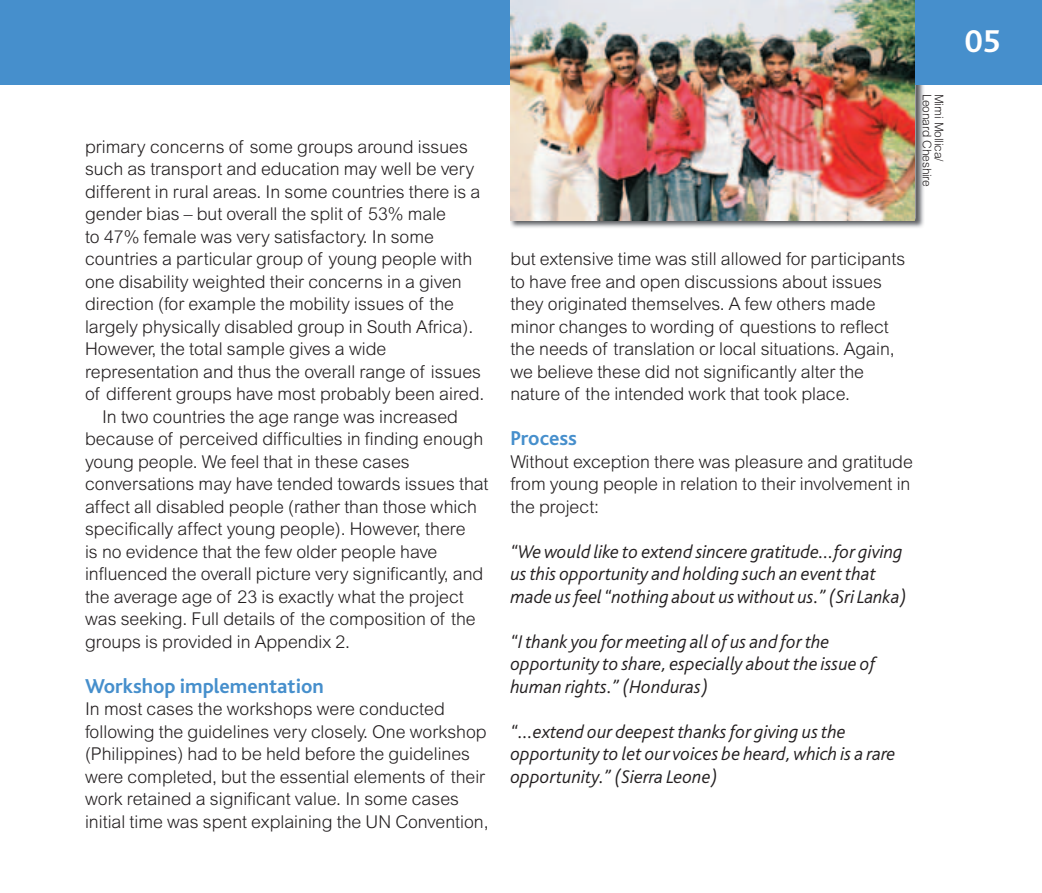
<style>
.page{position:relative;width:1042px;height:893px;background:#fff}
.page>*{position:absolute;margin:0;border:0;box-sizing:border-box;transform-origin:0 0}
.t1{font:700 33px "Bliss";color:#fff}
.t2{font:700 21px "Bliss";color:#468fcc}
.t3{font:italic 300 19.2px/22.5px "Bliss";color:#231f20}
.t4{font:300 17.7px/22.5px "Arial";color:#231f20}
.t5{font:300 12px "Arial";letter-spacing:-.015em;color:#231f20}
</style>
<div class="page">
<img style="left:510px;top:85px;width:414px;height:143px">
<div style="left:0;top:0;width:1042px;height:85px;background:#468fcc"></div>
<img style="left:510px;top:0;width:404px;height:221px">
<p class="t4" style="left:85px;top:137px;width:384px">primary concerns of some groups around issues</p>
<p class="t4" style="left:85px;top:160px;width:391px">such as transport and education may well be very</p>
<p class="t4" style="left:85px;top:182px;width:397px">different in rural areas. In some countries there is a</p>
<p class="t4" style="left:85px;top:205px;width:363px">gender bias – but overall the split of 53% male</p>
<p class="t4" style="left:85px;top:227px;width:350px">to 47% female was very satisfactory. In some</p>
<p class="t4" style="left:85px;top:250px;width:389px">countries a particular group of young people with</p>
<p class="t4" style="left:85px;top:272px;width:378px">one disability weighted their concerns in a given</p>
<p class="t4" style="left:85px;top:295px;width:371px">direction (for example the mobility issues of the</p>
<p class="t4" style="left:85px;top:317px;width:390px">largely physically disabled group in South Africa).</p>
<p class="t4" style="left:85px;top:340px;width:303px">However, the total sample gives a wide</p>
<p class="t4" style="left:85px;top:362px;width:397px">representation and thus the overall range of issues</p>
<p class="t4" style="left:85px;top:385px;width:401px">of different groups have most probably been aired.</p>
<p class="t4" style="left:102px;top:407px;width:357px">In two countries the age range was increased</p>
<p class="t4" style="left:85px;top:430px;width:400px">because of perceived difficulties in finding enough</p>
<p class="t4" style="left:85px;top:452px;width:326px">young people. We feel that in these cases</p>
<p class="t4" style="left:85px;top:475px;width:405px">conversations may have tended towards issues that</p>
<p class="t4" style="left:85px;top:497px;width:393px">affect all disabled people (rather than those which</p>
<p class="t4" style="left:85px;top:520px;width:382px">specifically affect young people). However, there</p>
<p class="t4" style="left:85px;top:542px;width:354px">is no evidence that the few older people have</p>
<p class="t4" style="left:85px;top:565px;width:400px">influenced the overall picture very significantly, and</p>
<p class="t4" style="left:85px;top:587px;width:380px">the average age of 23 is exactly what the project</p>
<p class="t4" style="left:85px;top:610px;width:392px">was seeking. Full details of the composition of the</p>
<p class="t4" style="left:85px;top:632px;width:267px">groups is provided in Appendix 2.</p>
<p class="t2" style="left:85px;top:678px;width:240px">Workshop implementation</p>
<p class="t4" style="left:85px;top:700px;width:405px">In most cases the workshops were conducted following the guidelines very closely. One workshop (Philippines) had to be held before the guidelines were completed, but the essential elements of their work retained a significant value. In some cases initial time was spent explaining the UN Convention,</p>
<p class="t5" style="left:931px;top:94px;width:95px;rotate:90deg">Leonard Cheshire</p>
<p class="t5" style="left:943px;top:94px;width:69px;rotate:90deg">Mimi Mollica/</p>
<p class="t4" style="left:510px;top:250px;width:396px">but extensive time was still allowed for participants to have free and open discussions about issues they originated themselves. A few others made minor changes to wording of questions to reflect the needs of translation or local situations. Again, we believe these did not significantly alter the nature of the intended work that took place.</p>
<p class="t2" style="left:510px;top:430px;width:68px">Process</p>
<p class="t4" style="left:510px;top:452px;width:404px">Without exception there was pleasure and gratitude from young people in relation to their involvement in the project:</p>
<p class="t3" style="left:510px;top:542px;width:398px">“We would like to extend sincere gratitude…for giving us this opportunity and holding such an event that made us feel “nothing about us without us.” (Sri Lanka)</p>
<p class="t3" style="left:510px;top:632px;width:366px">“I thank you for meeting all of us and for the opportunity to share, especially about the issue of human rights.” (Honduras)</p>
<p class="t3" style="left:510px;top:722px;width:387px">“…extend our deepest thanks for giving us the opportunity to let our voices be heard, which is a rare opportunity.” (Sierra Leone)</p>
<h1 class="t1" style="left:964px;top:28px;width:37px">05</h1>
</div>
